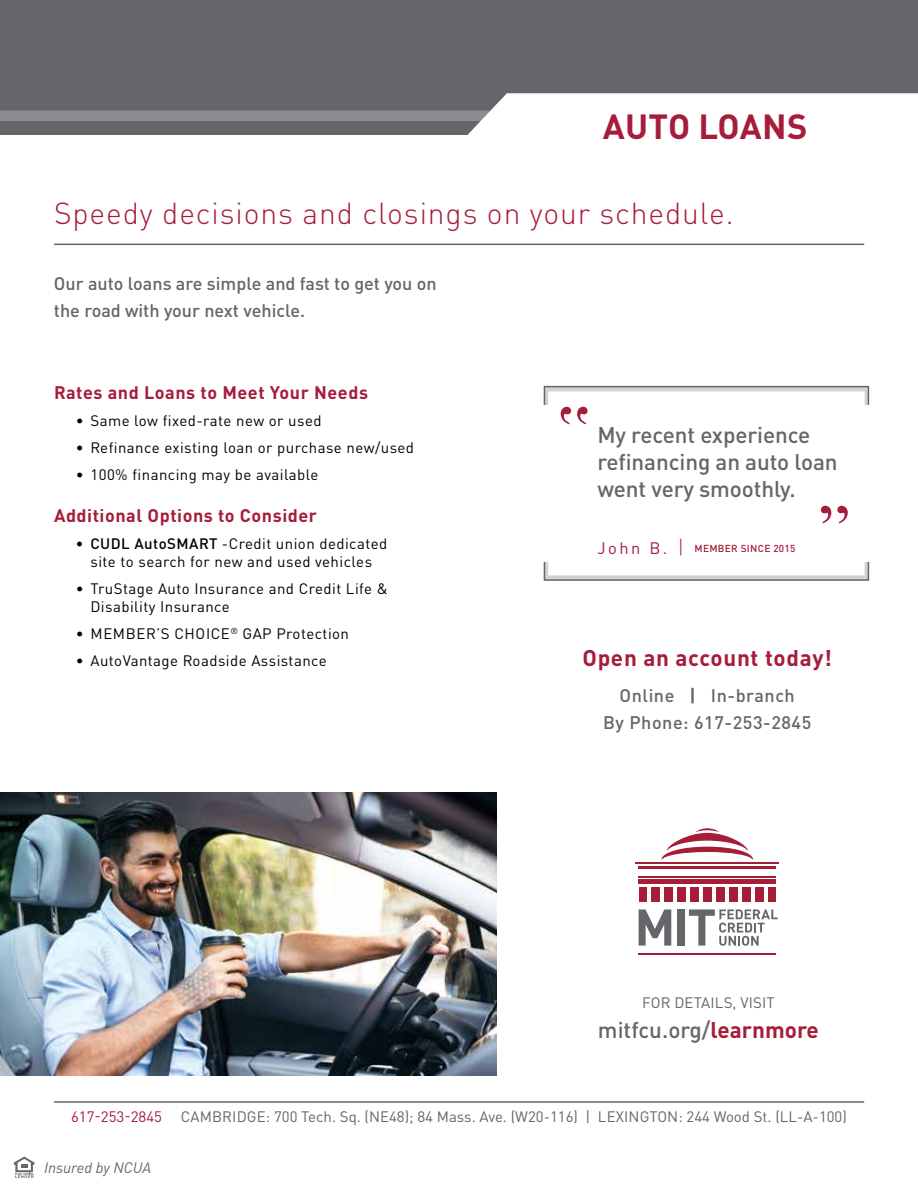
<style>
.page{position:relative;width:918px;height:1188px;background:#fff}
.page>*{position:absolute;margin:0;border:0;box-sizing:border-box;transform-origin:0 0}
.t1{font:70.35px "Times New Roman";color:#a51d3b}
.t2{font:700 34.5px "DINOT";letter-spacing:.01em;color:#a51d3b}
.t3{font:300 30px "DINOT";letter-spacing:.03em;color:#a51d3b}
.t4{font:500 22.5px/27px "DINOT";letter-spacing:-.005em;color:#65656a}
.t5{font:700 22.5px "DINOT";letter-spacing:.03em;color:#a51d3b}
.t6{font:500 18px/27px "DINOT";color:#65656a}
.t7{font:700 18px "DINOT";letter-spacing:.03em;color:#a51d3b}
.t8{font:500 18px/27px "DINOT";letter-spacing:.03em;color:#65656a;text-align:center}
.t9{font:15px/18px "DINOT";letter-spacing:.03em;color:#000;text-align:center}
.t10{font:15px "DINOT";color:#65656a}
.t11{font:italic 15px "DINOT";color:#65656a}
.t12{font:15px "DINOT";color:#a51d3b}
.t13{font:500 10.05px "DINOT";letter-spacing:.03em;color:#a51d3b}
.s1{font-weight:500}
.s2{font-weight:400;font-size:16.5px}
.s3{font-weight:300;font-size:19.35px}
.s4{font-weight:700}
.s5{font-weight:700;color:#a51d37}
</style>
<div class="page">
<svg style="left:14px;top:1157px;width:21px;height:21px"></svg>
<div style="left:0;top:0;width:918px;height:134px;background:#65656a"></div>
<div style="left:0;top:111px;width:918px;height:10px;background:#8d8c90"></div>
<hr style="left:54px;top:1101px;width:810px;height:2px;background:#65656a">
<div style="left:459px;top:94px;width:459px;height:41px;background:#fff"></div>
<img style="left:0;top:793px;width:496px;height:283px">
<hr style="left:54px;top:244px;width:810px;height:1px;background:#65656a">
<svg style="left:544px;top:386px;width:325px;height:195px;background:#9f9ea0"></svg>
<svg style="left:543px;top:389px;width:327px;height:189px"></svg>
<hr style="left:639px;top:953px;width:137px;height:2px;background:#a51d37">
<svg style="left:639px;top:909px;width:32px;height:37px"></svg>
<div style="left:677px;top:909px;width:7px;height:37px;background:#65656a"></div>
<svg style="left:689px;top:909px;width:89px;height:37px"></svg>
<svg style="left:662px;top:828px;width:91px;height:32px"></svg>
<hr style="left:639px;top:877px;width:137px;height:1px;background:#a51d37">
<hr style="left:635px;top:863px;width:144px;height:1px;background:#a51d37">
<hr style="left:639px;top:866px;width:137px;height:3px;background:#a51d37">
<div style="left:639px;top:879px;width:137px;height:5px;background:#a51d37"></div>
<div style="left:703px;top:887px;width:9px;height:15px;background:#a51d37"></div>
<div style="left:690px;top:887px;width:9px;height:15px;background:#a51d37"></div>
<div style="left:664px;top:887px;width:9px;height:15px;background:#a51d37"></div>
<div style="left:677px;top:887px;width:9px;height:15px;background:#a51d37"></div>
<div style="left:651px;top:887px;width:9px;height:15px;background:#a51d37"></div>
<div style="left:742px;top:887px;width:9px;height:15px;background:#a51d37"></div>
<div style="left:716px;top:887px;width:9px;height:15px;background:#a51d37"></div>
<div style="left:768px;top:887px;width:8px;height:15px;background:#a51d37"></div>
<div style="left:639px;top:887px;width:8px;height:15px;background:#a51d37"></div>
<div style="left:729px;top:887px;width:9px;height:15px;background:#a51d37"></div>
<div style="left:755px;top:887px;width:9px;height:15px;background:#a51d37"></div>
<svg style="left:561px;top:407px;width:27px;height:17px"></svg>
<h2 class="t2" style="left:603px;top:104px;width:206px">AUTO LOANS</h2>
<h3 class="t3" style="left:54px;top:194px;width:681px">Speedy decisions and closings on your schedule.</h3>
<p class="t6" style="left:54px;top:270px;width:384px">Our auto loans are simple and fast to get you on the road with your next vehicle.</p>
<p class="t7" style="left:54px;top:381px;width:316px">Rates and Loans to Meet Your Needs</p>
<p class="t9" style="left:76px;top:412px;width:247px">• Same low fixed-rate new or used</p>
<p class="t9" style="left:76px;top:439px;width:340px">• Refinance existing loan or purchase new/used</p>
<p class="t9" style="left:76px;top:466px;width:244px">• 100% financing may be available</p>
<p class="t7" style="left:54px;top:504px;width:265px">Additional Options to Consider</p>
<p class="t9" style="left:76px;top:535px;width:313px"><span class="s1">• CUDL AutoSMART</span> -Credit union dedicated site to search for new and used vehicles</p>
<p class="t9" style="left:90px;top:580px;width:299px;text-align:left;text-indent:-15px">• TruStage Auto Insurance and Credit Life &amp;<br>Disability Insurance</p>
<p class="t9" style="left:76px;top:625px;width:275px">• MEMBER’S CHOICE<sup>®</sup> GAP Protection</p>
<p class="t9" style="left:76px;top:652px;width:252px">• AutoVantage Roadside Assistance</p>
<h3 class="t4" style="left:597px;top:420px;width:242px">My recent experience refinancing an auto loan went very smoothly.</h3>
<p class="t13" style="left:597px;top:542px;width:199px"><span class="s2">John B.</span> <span class="s3">|</span> MEMBER SINCE 2015</p>
<h1 class="t1" style="left:850px;top:549px;width:33px;rotate:-180deg">“</h1>
<h3 class="t5" style="left:583px;top:643px;width:251px">Open an account today!</h3>
<p class="t8" style="left:603px;top:682px;width:210px">Online <span class="s4">|</span> In-branch<br>By Phone: 617-253-2845</p>
<p class="t10" style="left:642px;top:993px;width:134px">FOR DETAILS, VISIT</p>
<h3 class="t4" style="left:598px;top:1016px;width:222px">mitfcu.org/<span class="s5">learnmore</span></h3>
<p class="t12" style="left:71px;top:1107px;width:93px">617-253-2845</p>
<p class="t10" style="left:181px;top:1107px;width:668px">CAMBRIDGE: 700 Tech. Sq. (NE48); 84 Mass. Ave. (W20-116) | LEXINGTON: 244 Wood St. (LL-A-100)</p>
<p class="t11" style="left:44px;top:1158px;width:109px">Insured by NCUA</p>
</div>
